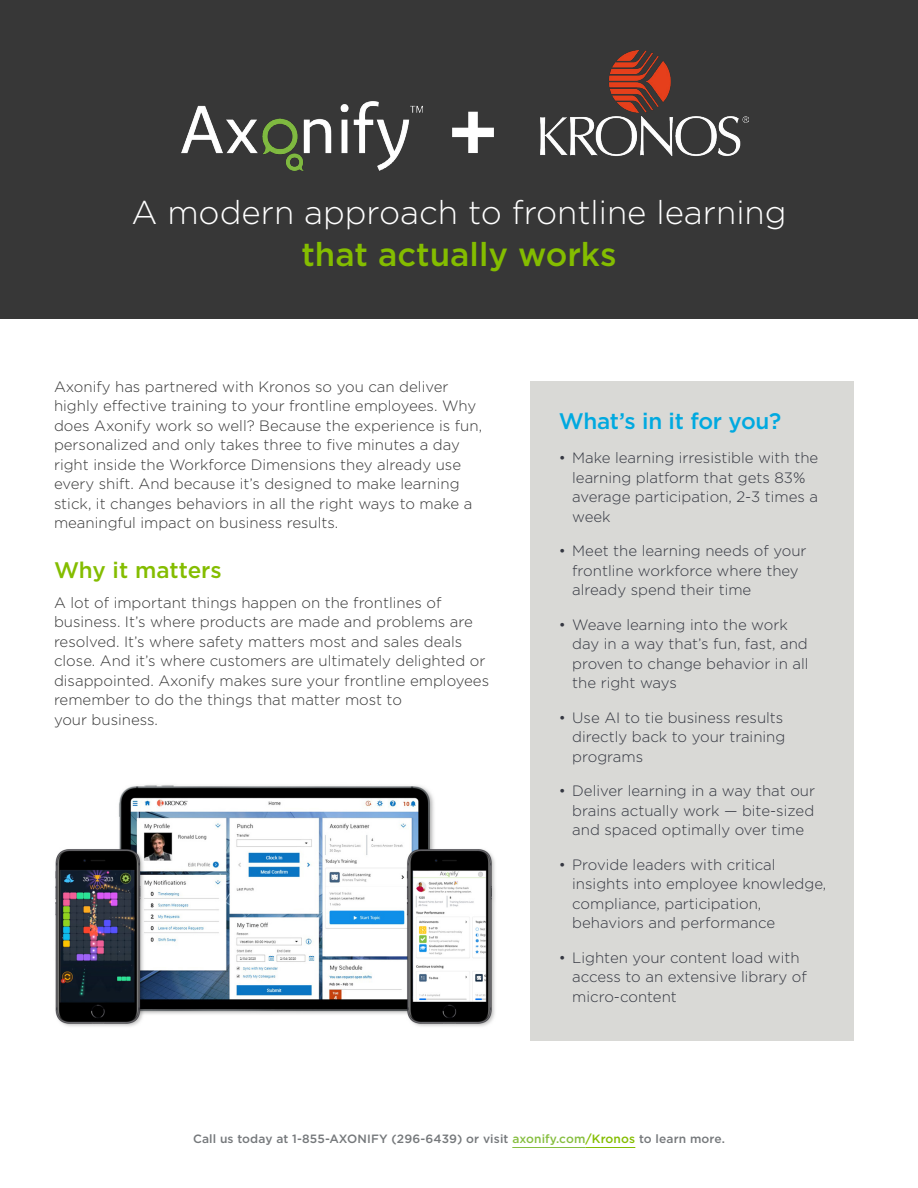
<style>
.page{position:relative;width:918px;height:1188px;background:#fff}
.page>*{position:absolute;margin:0;border:0;box-sizing:border-box;transform-origin:0 0}
.t1{font:500 84px "Gotham";color:#fff}
.t2{font:300 33px "Gotham";color:#fff}
.t3{font:500 33px "Gotham";color:#84bd00}
.t4{font:500 22.5px "Gotham";letter-spacing:-.01em;color:#00a9e0}
.t5{font:500 22.5px "Gotham";color:#84bd00}
.t6{font:300 15px/19.5px "Gotham";color:#373737}
.t7{font:300 15px/19.5px "Gotham";color:#343741}
.t8{font:500 12px "Gotham";letter-spacing:.01em;color:#75787b}
.s1{color:#86be40}
.s2{color:#84bd00}
</style>
<div class="page">
<div style="left:0;top:0;width:918px;height:319px;background:#373737"></div>
<hr style="left:512px;top:1147px;width:74px;height:1px;background:#86be40">
<hr style="left:586px;top:1147px;width:49px;height:1px;background:#84bd00">
<div style="left:530px;top:381px;width:324px;height:660px;background:#d9d9d6"></div>
<img style="left:540px;top:51px;width:208px;height:105px">
<img style="left:181px;top:101px;width:242px;height:70px">
<img style="left:55px;top:785px;width:440px;height:242px">
<h1 class="t1" style="left:446px;top:77px;width:55px">+</h1>
<h2 class="t2" style="left:131px;top:192px;width:657px">A modern approach to frontline learning</h2>
<h2 class="t3" style="left:301px;top:233px;width:317px">that actually works</h2>
<p class="t6" style="left:54px;top:376px;width:430px">Axonify has partnered with Kronos so you can deliver highly effective training to your frontline employees. Why does Axonify work so well? Because the experience is fun, personalized and only takes three to five minutes a day right inside the Workforce Dimensions they already use every shift. And because it’s designed to make learning stick, it changes behaviors in all the right ways to make a meaningful impact on business results.</p>
<h3 class="t5" style="left:54px;top:555px;width:169px">Why it matters</h3>
<p class="t6" style="left:54px;top:592px;width:437px">A lot of important things happen on the frontlines of business. It’s where products are made and problems are resolved. It’s where safety matters most and sales deals close. And it’s where customers are ultimately delighted or disappointed. Axonify makes sure your frontline employees remember to do the things that matter most to<br>your business.</p>
<h3 class="t4" style="left:559px;top:406px;width:224px">What’s in it for you?</h3>
<p class="t7" style="left:572px;top:448px;width:248px;text-indent:-14px">• Make learning irresistible with the learning platform that gets 83% average participation, 2-3 times a week</p>
<p class="t7" style="left:572px;top:541px;width:236px;text-indent:-14px">• Meet the learning needs of your frontline workforce where they already spend their time</p>
<p class="t7" style="left:572px;top:614px;width:238px;text-indent:-14px">• Weave learning into the work day in a way that’s fun, fast, and proven to change behavior in all the right ways</p>
<p class="t7" style="left:572px;top:707px;width:215px;text-indent:-14px">• Use AI to tie business results directly back to your training programs</p>
<p class="t7" style="left:572px;top:781px;width:244px;text-align:justify;text-indent:-14px">• Deliver learning in a way that our brains actually work — bite-sized and spaced optimally over time</p>
<p class="t7" style="left:572px;top:854px;width:256px;text-indent:-14px">• Provide leaders with critical insights into employee knowledge, compliance, participation, behaviors and performance</p>
<p class="t7" style="left:572px;top:947px;width:236px;text-indent:-14px">• Lighten your content load with access to an extensive library of micro-content</p>
<p class="t8" style="left:193px;top:1131px;width:533px">Call us today at 1-855-AXONIFY (296-6439) or visit <span class="s1">axonify.com</span><span class="s2">/Kronos</span> to learn more.</p>
</div>
